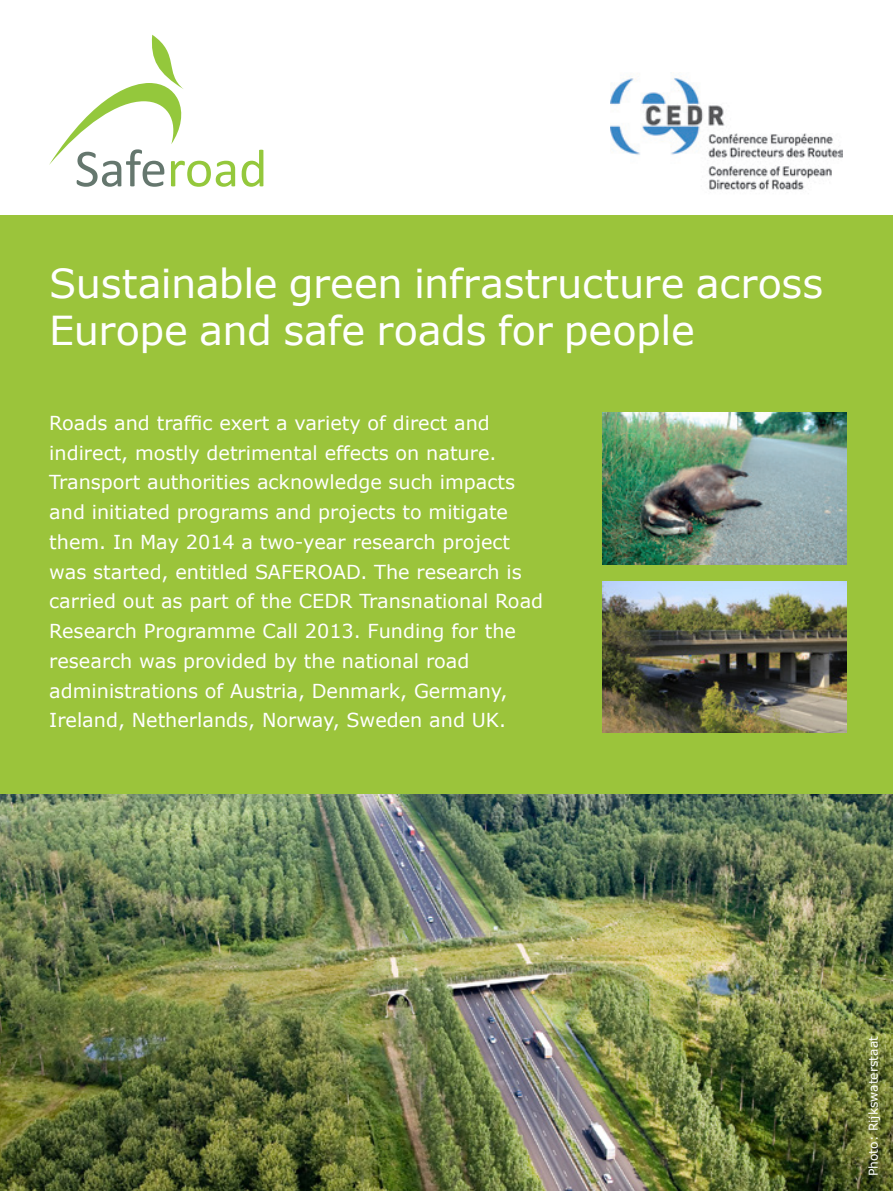
<style>
.page{position:relative;width:893px;height:1191px;background:#fff}
.page>*{position:absolute;margin:0;border:0;box-sizing:border-box;transform-origin:0 0}
.Kop_2{font:39.9px/47.6px "Verdana";letter-spacing:-.01em;color:#fff}
._31_W_platte_tekst_8{font:19.25px/29.8px "Verdana";color:#fff}
.t1{font:12.25px "Verdana";color:#fff}
</style>
<div class="page">
<div style="left:0;top:216px;width:893px;height:975px;background:#9bc43b"></div>
<img style="left:603px;top:412px;width:243px;height:152px">
<img style="left:603px;top:581px;width:243px;height:151px">
<img style="left:610px;top:76px;width:232px;height:114px">
<svg style="left:242px;top:150px;width:21px;height:37px"></svg>
<svg style="left:49px;top:35px;width:186px;height:152px"></svg>
<img style="left:0;top:795px;width:893px;height:396px">
<p class="Kop_2" style="left:49px;top:259px;width:775px">Sustainable green infrastructure across<br>Europe and safe roads for people</p>
<p class="_31_W_platte_tekst_8" style="left:49px;top:408px;width:495px">Roads and traffic exert a variety of direct and indirect, mostly detrimental effects on nature.<br>Transport authorities acknowledge such impacts and initiated programs and projects to mitigate them. In May 2014 a two-year research project was started, entitled SAFEROAD. The research is carried out as part of the CEDR Transnational Road Research Programme Call 2013. Funding for the research was provided by the national road administrations of Austria, Denmark, Germany, Ireland, Netherlands, Norway, Sweden and UK.</p>
<p class="t1" style="left:865px;top:1176px;width:141px;rotate:-90deg">Photo: Rijkswaterstaat</p>
</div>
